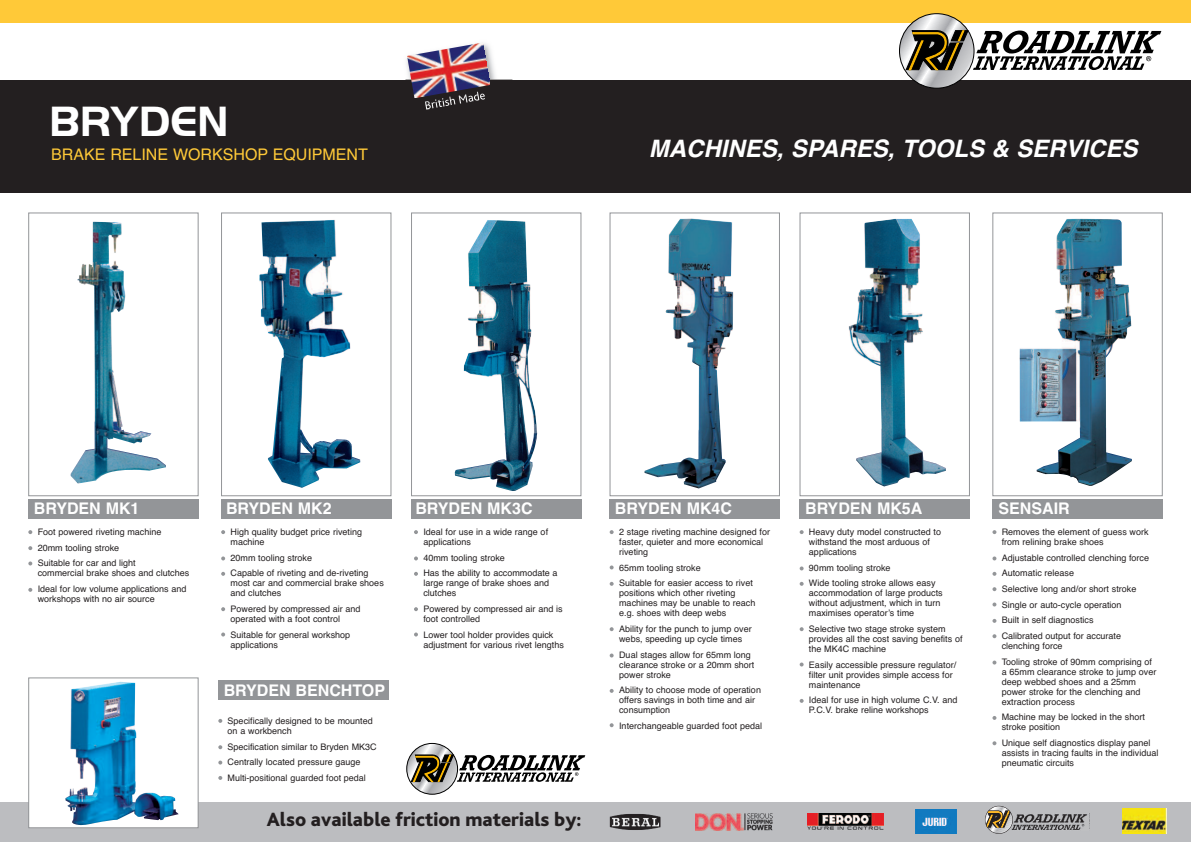
<style>
.page{position:relative;width:1191px;height:842px;background:#fff}
.page>*{position:absolute;margin:0;border:0;box-sizing:border-box;transform-origin:0 0}
.t1{font:700 44px "Handel Gothic EF";color:#fff}
.t2{font:italic 700 24px "Helvetica";color:#fff}
.t3{font:800 20px "Bliss 2";color:#231f20}
.t4{font:700 16px "Helvetica";color:#fff}
.t5{font:16px "Helvetica";color:#ffc938}
.t6{font:9px/10px "Helvetica";color:#231f20}
</style>
<div class="page">
<div style="left:0;top:79px;width:1191px;height:114px;background:#231f20"></div>
<div style="left:0;top:802px;width:1191px;height:40px;background:#bcbdc0"></div>
<img style="left:71px;top:222px;width:95px;height:262px">
<div style="left:28px;top:213px;width:170px;height:283px;border:1px solid #939598"></div>
<img style="left:259px;top:220px;width:101px;height:268px">
<div style="left:221px;top:213px;width:170px;height:283px;border:1px solid #939598"></div>
<img style="left:455px;top:220px;width:82px;height:271px">
<div style="left:411px;top:213px;width:170px;height:283px;border:1px solid #939598"></div>
<img style="left:644px;top:218px;width:89px;height:270px">
<div style="left:609px;top:213px;width:171px;height:283px;border:1px solid #939598"></div>
<img style="left:848px;top:219px;width:98px;height:267px">
<div style="left:799px;top:213px;width:170px;height:283px;border:1px solid #939598"></div>
<img style="left:1019px;top:219px;width:113px;height:267px">
<div style="left:992px;top:213px;width:170px;height:283px;border:1px solid #939598"></div>
<div style="left:28px;top:499px;width:170px;height:20px;background:#939598"></div>
<div style="left:221px;top:499px;width:170px;height:20px;background:#939598"></div>
<div style="left:411px;top:499px;width:170px;height:20px;background:#939598"></div>
<div style="left:609px;top:499px;width:171px;height:20px;background:#939598"></div>
<div style="left:799px;top:499px;width:170px;height:20px;background:#939598"></div>
<div style="left:992px;top:499px;width:170px;height:20px;background:#939598"></div>
<div style="left:218px;top:680px;width:170px;height:20px;background:#939598"></div>
<div style="left:0;top:0;width:1191px;height:23px;background:#ffc938"></div>
<svg style="left:899px;top:14px;width:75px;height:74px;background:#bfc0c2"></svg>
<svg style="left:905px;top:30px;width:256px;height:40px"></svg>
<svg style="left:407px;top:743px;width:50px;height:51px"></svg>
<div style="left:406px;top:743px;width:52px;height:51px;border:1px solid #000;border-radius:50%"></div>
<svg style="left:411px;top:754px;width:174px;height:28px"></svg>
<div style="left:29px;top:678px;width:169px;height:149px;background:#fff"></div>
<img style="left:65px;top:682px;width:114px;height:143px">
<div style="left:28px;top:677px;width:170px;height:151px;border:1px solid #939598"></div>
<svg style="left:28px;top:530px;width:4px;height:4px"></svg>
<svg style="left:28px;top:546px;width:4px;height:4px"></svg>
<svg style="left:28px;top:561px;width:4px;height:4px"></svg>
<svg style="left:28px;top:588px;width:4px;height:4px"></svg>
<svg style="left:221px;top:530px;width:4px;height:4px"></svg>
<svg style="left:221px;top:556px;width:4px;height:4px"></svg>
<svg style="left:221px;top:572px;width:4px;height:4px"></svg>
<svg style="left:221px;top:607px;width:4px;height:4px"></svg>
<svg style="left:221px;top:632px;width:4px;height:4px"></svg>
<svg style="left:414px;top:530px;width:4px;height:4px"></svg>
<svg style="left:414px;top:556px;width:4px;height:4px"></svg>
<svg style="left:414px;top:572px;width:4px;height:4px"></svg>
<svg style="left:414px;top:607px;width:4px;height:4px"></svg>
<svg style="left:414px;top:632px;width:4px;height:4px"></svg>
<svg style="left:609px;top:530px;width:4px;height:4px"></svg>
<svg style="left:609px;top:565px;width:4px;height:4px"></svg>
<svg style="left:609px;top:582px;width:4px;height:4px"></svg>
<svg style="left:609px;top:627px;width:4px;height:4px"></svg>
<svg style="left:609px;top:653px;width:4px;height:4px"></svg>
<svg style="left:609px;top:689px;width:4px;height:4px"></svg>
<svg style="left:609px;top:723px;width:4px;height:4px"></svg>
<svg style="left:799px;top:530px;width:4px;height:4px"></svg>
<svg style="left:799px;top:566px;width:4px;height:4px"></svg>
<svg style="left:799px;top:582px;width:4px;height:4px"></svg>
<svg style="left:799px;top:627px;width:4px;height:4px"></svg>
<svg style="left:799px;top:662px;width:4px;height:4px"></svg>
<svg style="left:799px;top:699px;width:4px;height:4px"></svg>
<svg style="left:992px;top:530px;width:4px;height:4px"></svg>
<svg style="left:992px;top:556px;width:4px;height:4px"></svg>
<svg style="left:992px;top:572px;width:4px;height:4px"></svg>
<svg style="left:992px;top:587px;width:4px;height:4px"></svg>
<svg style="left:992px;top:602px;width:4px;height:4px"></svg>
<svg style="left:992px;top:619px;width:4px;height:4px"></svg>
<svg style="left:992px;top:634px;width:4px;height:4px"></svg>
<svg style="left:992px;top:661px;width:4px;height:3px"></svg>
<svg style="left:992px;top:716px;width:4px;height:4px"></svg>
<svg style="left:992px;top:741px;width:4px;height:4px"></svg>
<svg style="left:218px;top:719px;width:4px;height:4px"></svg>
<svg style="left:218px;top:745px;width:4px;height:4px"></svg>
<svg style="left:218px;top:761px;width:4px;height:3px"></svg>
<svg style="left:218px;top:776px;width:4px;height:4px"></svg>
<img style="left:807px;top:814px;width:76px;height:16px">
<img style="left:1122px;top:809px;width:44px;height:24px">
<img style="left:915px;top:809px;width:41px;height:25px">
<img style="left:695px;top:814px;width:77px;height:16px">
<img style="left:1012px;top:814px;width:76px;height:16px">
<img style="left:405px;top:79px;width:110px;height:31px">
<img style="left:406px;top:49px;width:90px;height:30px">
<img style="left:425px;top:98px;width:60px;height:11px">
<img style="left:407px;top:42px;width:83px;height:56px">
<svg style="left:985px;top:806px;width:27px;height:28px"></svg>
<div style="left:985px;top:806px;width:28px;height:28px;border:1px solid #231f20;border-radius:50%"></div>
<img style="left:609px;top:814px;width:52px;height:16px">
<img style="left:611px;top:818px;width:48px;height:8px">
<h1 class="t1" style="left:49px;top:96px;width:181px">BRYDEN</h1>
<h3 class="t5" style="left:51px;top:145px;width:318px">BRAKE RELINE WORKSHOP EQUIPMENT</h3>
<h2 class="t2" style="left:649px;top:135px;width:490px">MACHINES, SPARES, TOOLS &amp; SERVICES</h2>
<h3 class="t4" style="left:34px;top:499px;width:107px">BRYDEN MK1</h3>
<h3 class="t4" style="left:226px;top:499px;width:107px">BRYDEN MK2</h3>
<h3 class="t4" style="left:415px;top:499px;width:119px">BRYDEN MK3C</h3>
<h3 class="t4" style="left:615px;top:499px;width:119px">BRYDEN MK4C</h3>
<h3 class="t4" style="left:805px;top:499px;width:119px">BRYDEN MK5A</h3>
<h3 class="t4" style="left:998px;top:499px;width:73px">SENSAIR</h3>
<p class="t6" style="left:38px;top:524px;width:125px;line-height:15.7px">Foot powered riveting machine<br>20mm tooling stroke<br>Suitable for car and light</p>
<p class="t6" style="left:38px;top:565px;width:153px;line-height:15.7px">commercial brake shoes and clutches<br>Ideal for low volume applications and</p>
<p class="t6" style="left:38px;top:594px;width:119px">workshops with no air source</p>
<p class="t6" style="left:230px;top:527px;width:133px">High quality budget price riveting machine</p>
<p class="t6" style="left:230px;top:550px;width:140px;line-height:15.7px">20mm tooling stroke<br>Capable of riveting and de-riveting</p>
<p class="t6" style="left:230px;top:578px;width:155px">most car and commercial brake shoes and clutches</p>
<p class="t6" style="left:230px;top:604px;width:132px">Powered by compressed air and operated with a foot control</p>
<p class="t6" style="left:230px;top:630px;width:121px">Suitable for general workshop applications</p>
<h3 class="t4" style="left:224px;top:681px;width:163px">BRYDEN BENCHTOP</h3>
<p class="t6" style="left:228px;top:716px;width:147px">Specifically designed to be mounted on a workbench</p>
<p class="t6" style="left:228px;top:739px;width:151px;line-height:15.7px">Specification similar to Bryden MK3C<br>Centrally located pressure gauge<br>Multi-positional guarded foot pedal</p>
<p class="t6" style="left:423px;top:527px;width:126px">Ideal for use in a wide range of applications</p>
<p class="t6" style="left:423px;top:550px;width:136px;line-height:15.7px">40mm tooling stroke<br>Has the ability to accommodate a</p>
<p class="t6" style="left:423px;top:578px;width:127px">large range of brake shoes and clutches</p>
<p class="t6" style="left:423px;top:604px;width:141px">Powered by compressed air and is foot controlled</p>
<p class="t6" style="left:423px;top:630px;width:142px">Lower tool holder provides quick adjustment for various rivet lengths</p>
<h3 class="t3" style="left:267px;top:812px;width:316px">Also available friction materials by:</h3>
<p class="t6" style="left:619px;top:527px;width:152px">2 stage riveting machine designed for faster, quieter and more economical riveting</p>
<p class="t6" style="left:619px;top:560px;width:135px;line-height:15.7px">65mm tooling stroke<br>Suitable for easier access to rivet</p>
<p class="t6" style="left:619px;top:588px;width:138px">positions which other riveting machines may be unable to reach e.g. shoes with deep webs</p>
<p class="t6" style="left:619px;top:624px;width:134px">Ability for the punch to jump over webs, speeding up cycle times</p>
<p class="t6" style="left:619px;top:650px;width:137px">Dual stages allow for 65mm long clearance stroke or a 20mm short power stroke</p>
<p class="t6" style="left:619px;top:685px;width:143px">Ability to choose mode of operation offers savings in both time and air consumption</p>
<p class="t6" style="left:619px;top:721px;width:144px">Interchangeable guarded foot pedal</p>
<p class="t6" style="left:809px;top:527px;width:134px">Heavy duty model constructed to withstand the most arduous of applications</p>
<p class="t6" style="left:809px;top:560px;width:128px;line-height:15.7px">90mm tooling stroke<br>Wide tooling stroke allows easy</p>
<p class="t6" style="left:809px;top:588px;width:135px">accommodation of large products without adjustment, which in turn maximises operator’s time</p>
<p class="t6" style="left:809px;top:624px;width:155px">Selective two stage stroke system provides all the cost saving benefits of the MK4C machine</p>
<p class="t6" style="left:809px;top:660px;width:149px">Easily accessible pressure regulator/ filter unit provides simple access for maintenance</p>
<p class="t6" style="left:809px;top:695px;width:150px">Ideal for use in high volume C.V. and<br>P.C.V. brake reline workshops</p>
<p class="t6" style="left:1001px;top:527px;width:148px">Removes the element of guess work from relining brake shoes</p>
<p class="t6" style="left:1001px;top:550px;width:149px;line-height:15.7px">Adjustable controlled clenching force<br>Automatic release<br>Selective long and/or short stroke<br>Single or auto-cycle operation<br>Built in self diagnostics<br>Calibrated output for accurate</p>
<p class="t6" style="left:1001px;top:638px;width:152px;line-height:15.7px">clenching force<br>Tooling stroke of 90mm comprising of</p>
<p class="t6" style="left:1001px;top:667px;width:156px">a 65mm clearance stroke to jump over deep webbed shoes and a 25mm power stroke for the clenching and extraction process</p>
<p class="t6" style="left:1001px;top:712px;width:145px">Machine may be locked in the short stroke position</p>
<p class="t6" style="left:1001px;top:738px;width:158px">Unique self diagnostics display panel assists in tracing faults in the individual pneumatic circuits</p>
</div>
